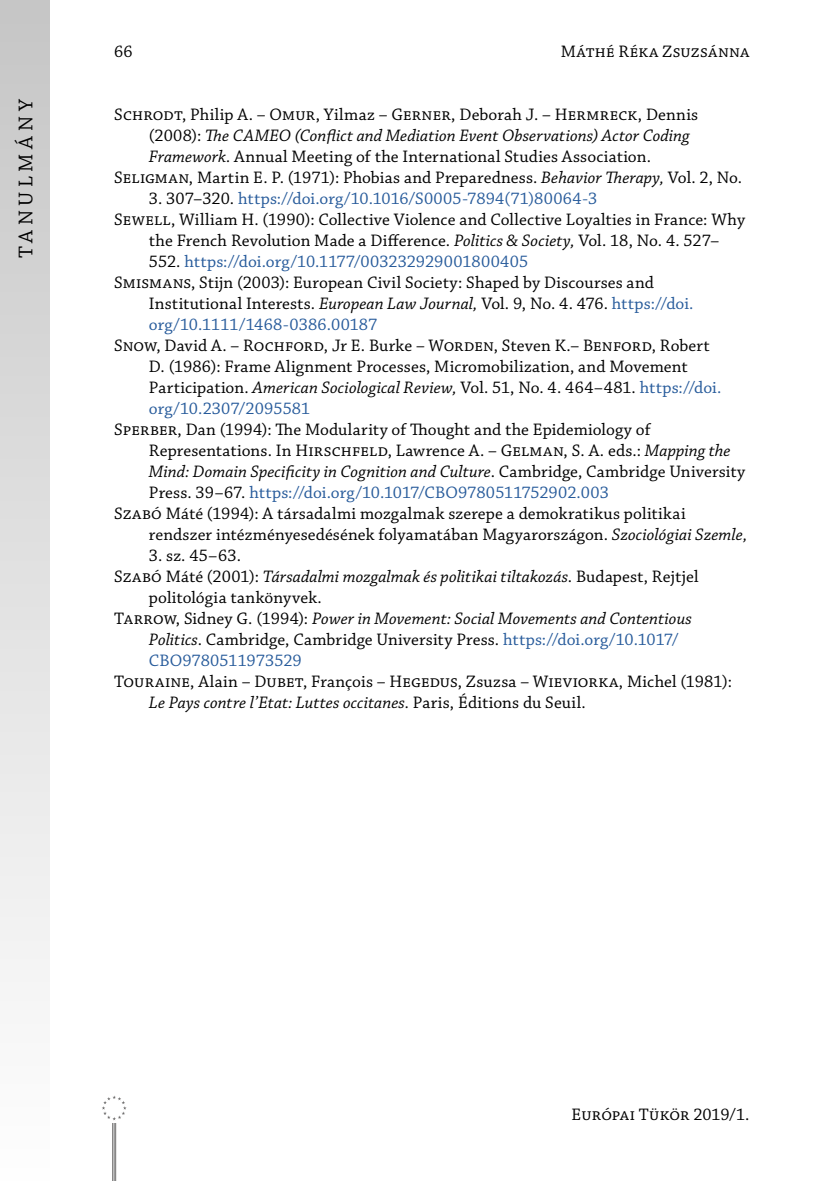
<style>
.page{position:relative;width:834px;height:1181px;background:#fff}
.page>*{position:absolute;margin:0;border:0;box-sizing:border-box;transform-origin:0 0}
.t1{font:21px "Chaparral Pro";letter-spacing:.21em;color:#000}
._6__Bibliography_ite{font:17.5px/21px "Chaparral Pro";letter-spacing:.005em;color:#000}
._6__Bibliography_ite-2{font:17.5px "Chaparral Pro";letter-spacing:.01em;color:#275b9b}
.s1{font-style:italic}
.s2{color:#000}
.s3{color:#275b9b}
</style>
<div class="page">
<div style="left:0;top:0;width:50px;height:1181px;background:linear-gradient(to bottom,#c5c5c5,#fefefe)"></div>
<hr style="left:112px;top:1107px;width:1px;height:74px;background:#706f6f">
<hr style="left:114px;top:1107px;width:1px;height:74px;background:#706f6f">
<hr style="left:115px;top:1107px;width:1px;height:74px;background:#706f6f">
<div style="left:99px;top:1093px;width:30px;height:29px;background:#fff"></div>
<svg style="left:102px;top:1095px;width:24px;height:25px"></svg>
<p class="_6__Bibliography_ite" style="left:114px;top:42px;width:20px">66</p>
<p class="_6__Bibliography_ite" style="left:560px;top:42px;width:190px">Máthé Réka Zsuzsánna</p>
<p class="t1" style="left:14px;top:258px;width:161px;rotate:-90deg">TANULMÁNY</p>
<p class="_6__Bibliography_ite" style="left:149px;top:105px;width:550px;text-indent:-35px">Schrodt, Philip A. – Omur, Yilmaz – Gerner, Deborah J. – Hermreck, Dennis (2008): <span class="s1">The CAMEO (Conflict and Mediation Event Observations) Actor Coding<br>Framework.</span> Annual Meeting of the International Studies Association.</p>
<p class="_6__Bibliography_ite" style="left:114px;top:168px;width:629px">Seligman, Martin E. P. (1971): Phobias and Preparedness. <span class="s1">Behavior Therapy,</span> Vol. 2, No.</p>
<p class="_6__Bibliography_ite-2" style="left:149px;top:189px;width:450px"><span class="s2">3. 307–320.</span> https://doi.org/10.1016/S0005-7894(71)80064-3</p>
<p class="_6__Bibliography_ite" style="left:149px;top:210px;width:597px;text-indent:-35px">Sewell, William H. (1990): Collective Violence and Collective Loyalties in France: Why the French Revolution Made a Difference. <span class="s1">Politics &amp; Society,</span> Vol. 18, No. 4. 527–<br>552. <span class="s3">https://doi.org/10.1177/003232929001800405</span></p>
<p class="_6__Bibliography_ite" style="left:149px;top:273px;width:546px;text-indent:-35px">Smismans, Stijn (2003): European Civil Society: Shaped by Discourses and<br>Institutional Interests. <span class="s1">European Law Journal,</span> Vol. 9, No. 4. 476. <span class="s3">https://doi. org/10.1111/1468-0386.00187</span></p>
<p class="_6__Bibliography_ite" style="left:149px;top:336px;width:574px;text-indent:-35px">Snow, David A. – Rochford, Jr E. Burke – Worden, Steven K.– Benford, Robert D. (1986): Frame Alignment Processes, Micromobilization, and Movement Participation. <span class="s1">American Sociological Review,</span> Vol. 51, No. 4. 464–481. <span class="s3">https://doi. org/10.2307/2095581</span></p>
<p class="_6__Bibliography_ite" style="left:149px;top:420px;width:598px;text-indent:-35px">Sperber, Dan (1994): The Modularity of Thought and the Epidemiology of Representations. In Hirschfeld, Lawrence A. – Gelman, S. A. eds.: <span class="s1">Mapping the Mind: Domain Specificity in Cognition and Culture</span>. Cambridge, Cambridge University Press. 39–67. <span class="s3">https://doi.org/10.1017/CBO9780511752902.003</span></p>
<p class="_6__Bibliography_ite" style="left:149px;top:504px;width:599px;text-indent:-35px">Szabó Máté (1994): A társadalmi mozgalmak szerepe a demokratikus politikai rendszer intézményesedésének folyamatában Magyarországon. <span class="s1">Szociológiai Szemle,</span></p>
<p class="_6__Bibliography_ite" style="left:149px;top:546px;width:94px">3. sz. 45–63.</p>
<p class="_6__Bibliography_ite" style="left:149px;top:567px;width:551px;text-indent:-35px">Szabó Máté (2001): <span class="s1">Társadalmi mozgalmak és politikai tiltakozás</span>. Budapest, Rejtjel politológia tankönyvek.</p>
<p class="_6__Bibliography_ite" style="left:149px;top:609px;width:544px;text-indent:-35px">Tarrow, Sidney G. (1994): <span class="s1">Power in Movement: Social Movements and Contentious<br>Politics</span>. Cambridge, Cambridge University Press. <span class="s3">https://doi.org/10.1017/<br>CBO9780511973529</span></p>
<p class="_6__Bibliography_ite" style="left:149px;top:672px;width:584px;text-indent:-35px">Touraine, Alain – Dubet, François – Hegedus, Zsuzsa – Wieviorka, Michel (1981):<br><span class="s1">Le Pays contre l’Etat: Luttes occitanes.</span> Paris, Éditions du Seuil.</p>
<p class="_6__Bibliography_ite" style="left:571px;top:1105px;width:179px">Európai Tükör 2019/1.</p>
</div>
